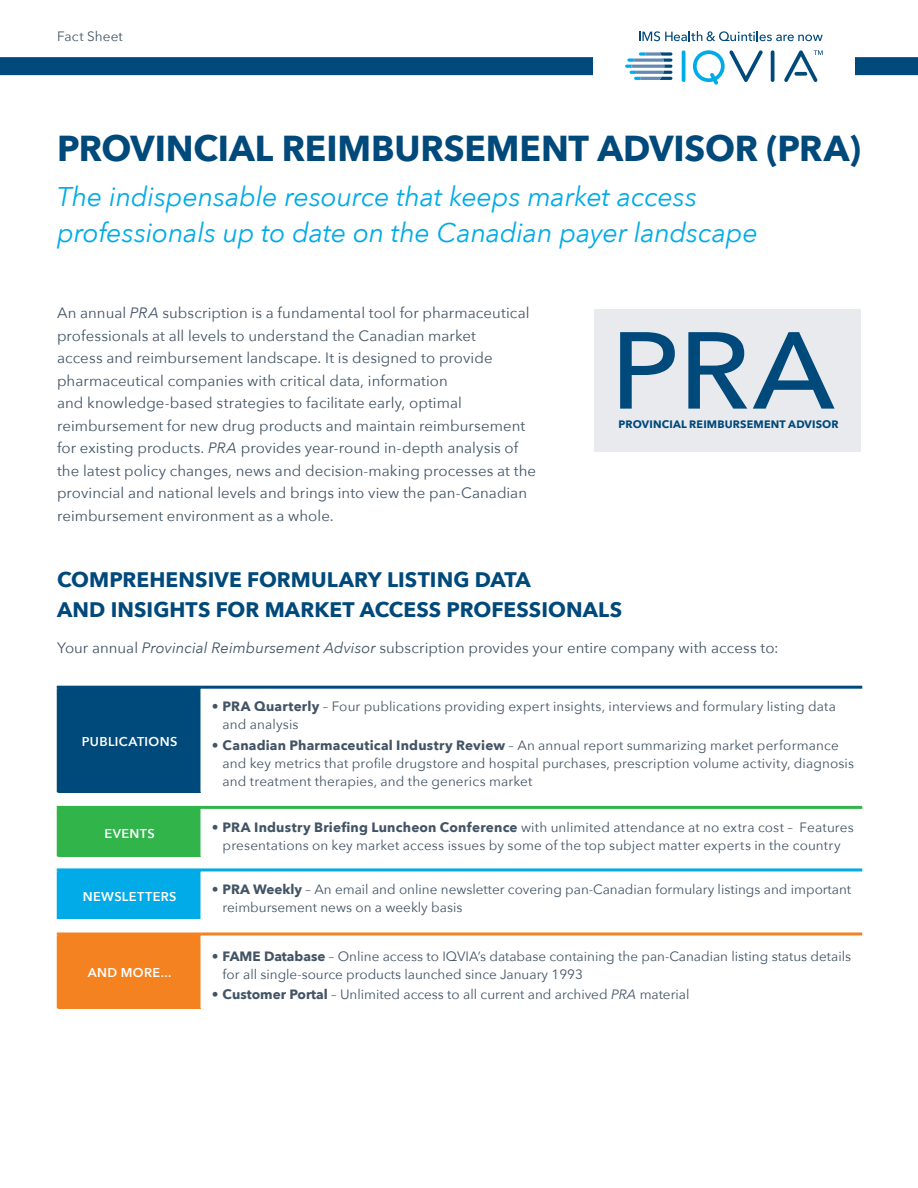
<style>
.page{position:relative;width:918px;height:1188px;background:#fff}
.page>*{position:absolute;margin:0;border:0;box-sizing:border-box;transform-origin:0 0}
.t1{font:500 108px "Avenir Next";color:#00497b;scale:1.08 1}
.t2{font:700 36px "Avenir Next";letter-spacing:-.005em;color:#00497b}
.Title_subhead{font:italic 27px/36px "Avenir Next";letter-spacing:-.01em;color:#00abe7}
.Section_heading{font:700 21px/30px "Avenir Next";letter-spacing:.005em;color:#00497b}
.Body_copy_-_Space{font:15px/22.5px "Avenir Next";letter-spacing:.005em;color:#425465}
.Descriptor_label{font:13.5px/18px "Avenir Next";letter-spacing:.005em;color:#425465}
.Subheading_center{font:600 12.75px "Avenir Next";letter-spacing:.03em;color:#fff}
.t3{font:700 10.8px "Avenir Next";letter-spacing:.015em;color:#00497b}
.s1{font-style:italic}
.s2{font-weight:700}
</style>
<div class="page">
<div style="left:0;top:57px;width:918px;height:18px;background:#00497b"></div>
<div style="left:58px;top:687px;width:143px;height:105px;background:#00497b"></div>
<div style="left:58px;top:807px;width:143px;height:49px;background:#31b44a"></div>
<div style="left:58px;top:870px;width:143px;height:49px;background:#00abe7"></div>
<div style="left:58px;top:934px;width:143px;height:74px;background:#f58220"></div>
<hr style="left:200px;top:689px;width:2px;height:103px;background:#fff">
<hr style="left:200px;top:809px;width:2px;height:47px;background:#fff">
<hr style="left:200px;top:871px;width:2px;height:48px;background:#fff">
<hr style="left:200px;top:935px;width:2px;height:73px;background:#fff">
<hr style="left:57px;top:932px;width:144px;height:3px;background:#f58220">
<hr style="left:57px;top:935px;width:3px;height:73px;background:#f58220">
<hr style="left:201px;top:932px;width:661px;height:3px;background:#f58220">
<hr style="left:57px;top:809px;width:3px;height:47px;background:#31b44a">
<hr style="left:57px;top:871px;width:3px;height:48px;background:#00abe7">
<hr style="left:57px;top:868px;width:144px;height:3px;background:#00abe7">
<hr style="left:201px;top:868px;width:661px;height:3px;background:#00abe7">
<hr style="left:57px;top:806px;width:144px;height:3px;background:#31b44a">
<hr style="left:201px;top:806px;width:661px;height:3px;background:#31b44a">
<hr style="left:57px;top:686px;width:144px;height:3px;background:#00497b">
<hr style="left:201px;top:686px;width:661px;height:3px;background:#00497b">
<hr style="left:57px;top:689px;width:3px;height:103px;background:#00497b">
<div style="left:594px;top:309px;width:267px;height:142px;background:#e9eaee"></div>
<div style="left:593px;top:0;width:261px;height:114px;background:#fff"></div>
<hr style="left:682px;top:50px;width:3px;height:32px;background:#00abe7;border-radius:2px">
<hr style="left:771px;top:50px;width:3px;height:32px;background:#00497b;border-radius:2px">
<svg style="left:692px;top:50px;width:71px;height:35px"></svg>
<svg style="left:784px;top:50px;width:39px;height:32px"></svg>
<svg style="left:625px;top:52px;width:47px;height:28px"></svg>
<svg style="left:639px;top:31px;width:184px;height:10px"></svg>
<p class="Descriptor_label" style="left:57px;top:27px;width:67px">Fact Sheet</p>
<p class="t2" style="left:57px;top:117px;width:805px">PROVINCIAL REIMBURSEMENT ADVISOR (PRA)</p>
<p class="Title_subhead" style="left:57px;top:177px;width:703px">The indispensable resource that keeps market access professionals up to date on the Canadian payer landscape</p>
<p class="Body_copy_-_Space" style="left:57px;top:301px;width:481px">An annual <span class="s1">PRA</span> subscription is a fundamental tool for pharmaceutical professionals at all levels to understand the Canadian market<br>access and reimbursement landscape. It is designed to provide pharmaceutical companies with critical data, information<br>and knowledge-based strategies to facilitate early, optimal reimbursement for new drug products and maintain reimbursement for existing products. <span class="s1">PRA</span> provides year-round in-depth analysis of the latest policy changes, news and decision-making processes at the provincial and national levels and brings into view the pan-Canadian reimbursement environment as a whole.</p>
<p class="t1" style="left:610px;top:279px;width:210px">PRA</p>
<p class="t3" style="left:619px;top:414px;width:222px">PROVINCIAL REIMBURSEMENT ADVISOR</p>
<p class="Section_heading" style="left:57px;top:565px;width:567px">COMPREHENSIVE FORMULARY LISTING DATA<br>AND INSIGHTS FOR MARKET ACCESS PROFESSIONALS</p>
<p class="Body_copy_-_Space" style="left:57px;top:636px;width:723px">Your annual <span class="s1">Provincial Reimbursement Advisor</span> subscription provides your entire company with access to:</p>
<p class="Subheading_center" style="left:82px;top:731px;width:97px">PUBLICATIONS</p>
<p class="Descriptor_label" style="left:223px;top:697px;width:615px;text-indent:-11px"><span class="s2">• PRA Quarterly</span> – Four publications providing expert insights, interviews and formulary listing data and analysis</p>
<p class="Descriptor_label" style="left:223px;top:735px;width:633px;text-indent:-11px"><span class="s2">• Canadian Pharmaceutical Industry Review</span> – An annual report summarizing market performance and key metrics that profile drugstore and hospital purchases, prescription volume activity, diagnosis and treatment therapies, and the generics market</p>
<p class="Subheading_center" style="left:104px;top:823px;width:52px">EVENTS</p>
<p class="Descriptor_label" style="left:212px;top:817px;width:643px;text-align:center"><span class="s2">• PRA Industry Briefing Luncheon Conference</span> with unlimited attendance at no extra cost – Features presentations on key market access issues by some of the top subject matter experts in the country</p>
<p class="Subheading_center" style="left:83px;top:885px;width:95px">NEWSLETTERS</p>
<p class="Descriptor_label" style="left:223px;top:880px;width:630px;text-indent:-11px"><span class="s2">• PRA Weekly</span> – An email and online newsletter covering pan-Canadian formulary listings and important reimbursement news on a weekly basis</p>
<p class="Subheading_center" style="left:88px;top:962px;width:85px">AND MORE...</p>
<p class="Descriptor_label" style="left:223px;top:947px;width:630px;text-indent:-11px"><span class="s2">• FAME Database</span> – Online access to IQVIA’s database containing the pan-Canadian listing status details for all single-source products launched since January 1993</p>
<p class="Descriptor_label" style="left:212px;top:985px;width:479px"><span class="s2">• Customer Portal</span> – Unlimited access to all current and archived <span class="s1">PRA</span> material</p>
</div>
